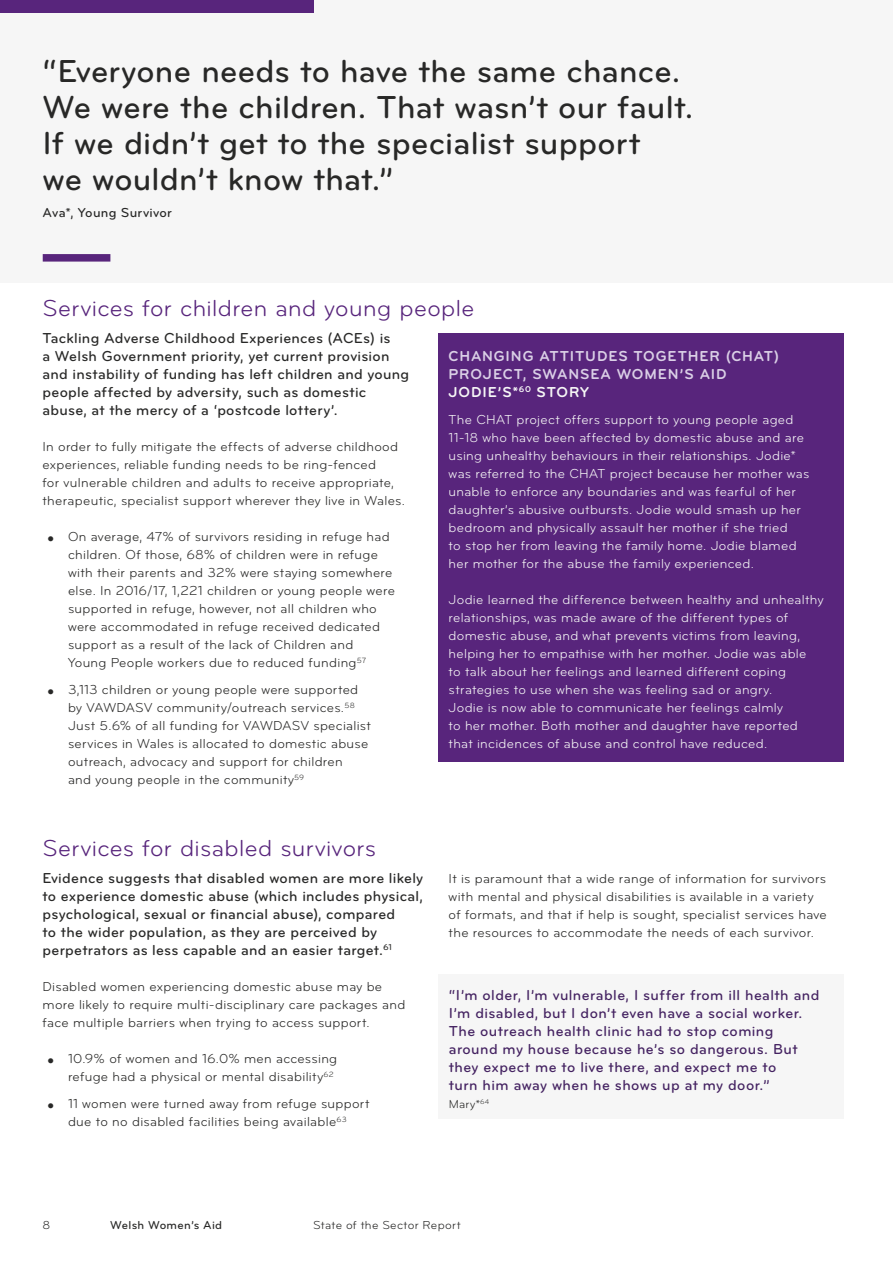
<style>
.page{position:relative;width:893px;height:1263px;background:#fff}
.page>*{position:absolute;margin:0;border:0;box-sizing:border-box;transform-origin:0 0}
.t1{font:500 33px/36px "Bryant Pro";letter-spacing:.005em;color:#282827}
.t2{font:24px "Bryant Pro";letter-spacing:.015em;color:#58257c}
.t3{font:500 15px/18px "Bryant Pro";letter-spacing:.015em;color:#282827}
.t4{font:500 15px/18px "Bryant Pro";letter-spacing:.025em;color:#442261}
.t5{font:700 15px/18px "Bryant Pro";letter-spacing:.06em;color:#dacfe6}
.t6{font:13.5px/18px "Bryant Pro";letter-spacing:.02em;color:#282827}
.t7{font:13.5px/18px "Bryant Pro";letter-spacing:.02em;color:#f6f6f6}
.t8{font:500 13.5px "Bryant Pro";letter-spacing:.02em;color:#282827}
.t9{font:12px "Bryant Pro";letter-spacing:.025em;color:#282827}
.t10{font:500 12px "Bryant Pro";letter-spacing:.025em;color:#282827}
.s1{font-size:22.5px}
.s2{color:#f6f6f6}
</style>
<div class="page">
<div style="left:438px;top:333px;width:406px;height:428px;background:#58257c"></div>
<div style="left:438px;top:975px;width:406px;height:144px;background:#f6f6f6"></div>
<div style="left:0;top:0;width:893px;height:283px;background:#f6f6f6"></div>
<div style="left:43px;top:254px;width:67px;height:8px;background:#58257c"></div>
<div style="left:0;top:0;width:313px;height:13px;background:#58257c"></div>
<h1 class="t1" style="left:43px;top:54px;width:652px">“Everyone needs to have the same chance.<br>We were the children. That wasn’t our fault.<br>If we didn’t get to the specialist support<br>we wouldn’t know that.”</h1>
<p class="t8" style="left:43px;top:206px;width:131px">Ava*, Young Survivor</p>
<h2 class="t2" style="left:43px;top:296px;width:433px">Services for children and young people</h2>
<p class="t3" style="left:43px;top:330px;width:368px">Tackling Adverse Childhood Experiences (ACEs) is<br>a Welsh Government priority, yet current provision and instability of funding has left children and young people affected by adversity, such as domestic abuse, at the mercy of a ‘postcode lottery’.</p>
<p class="t6" style="left:43px;top:438px;width:364px">In order to fully mitigate the effects of adverse childhood experiences, reliable funding needs to be ring-fenced<br>for vulnerable children and adults to receive appropriate, therapeutic, specialist support wherever they live in Wales.</p>
<p class="t6" style="left:68px;top:528px;width:328px;text-indent:-21px"><span class="s1">•</span> On average, 47% of survivors residing in refuge had children. Of those, 68% of children were in refuge with their parents and 32% were staying somewhere else. In 2016/17, 1,221 children or young people were supported in refuge, however, not all children who were accommodated in refuge received dedicated support as a result of the lack of Children and Young People workers due to reduced funding<sup>57</sup></p>
<p class="t6" style="left:68px;top:681px;width:304px;text-indent:-21px"><span class="s1">•</span> 3,113 children or young people were supported by VAWDASV community/outreach services.<sup>58<br></sup>Just 5.6% of all funding for VAWDASV specialist services in Wales is allocated to domestic abuse outreach, advocacy and support for children<br>and young people in the community<sup>59</sup></p>
<p class="t5" style="left:449px;top:348px;width:332px">CHANGING ATTITUDES TOGETHER (CHAT)<br>PROJECT, SWANSEA WOMEN’S AID<br><span class="s2">JODIE’S*</span><sup>60</sup> <span class="s2">STORY</span></p>
<p class="t7" style="left:449px;top:411px;width:362px">The CHAT project offers support to young people aged 11-18 who have been affected by domestic abuse and are using unhealthy behaviours in their relationships. Jodie* was referred to the CHAT project because her mother was unable to enforce any boundaries and was fearful of her daughter’s abusive outbursts. Jodie would smash up her bedroom and physically assault her mother if she tried<br>to stop her from leaving the family home. Jodie blamed her mother for the abuse the family experienced.</p>
<p class="t7" style="left:449px;top:591px;width:376px">Jodie learned the difference between healthy and unhealthy relationships, was made aware of the different types of domestic abuse, and what prevents victims from leaving, helping her to empathise with her mother. Jodie was able<br>to talk about her feelings and learned different coping strategies to use when she was feeling sad or angry.<br>Jodie is now able to communicate her feelings calmly<br>to her mother. Both mother and daughter have reported that incidences of abuse and control have reduced.</p>
<h2 class="t2" style="left:43px;top:836px;width:335px">Services for disabled survivors</h2>
<p class="t3" style="left:43px;top:870px;width:382px">Evidence suggests that disabled women are more likely to experience domestic abuse (which includes physical, psychological, sexual or financial abuse), compared<br>to the wider population, as they are perceived by perpetrators as less capable and an easier target.<sup>61</sup></p>
<p class="t6" style="left:43px;top:978px;width:364px">Disabled women experiencing domestic abuse may be more likely to require multi-disciplinary care packages and face multiple barriers when trying to access support.</p>
<p class="t6" style="left:47px;top:1050px;width:292px;text-align:right"><span class="s1">•</span> 10.9% of women and 16.0% men accessing refuge had a physical or mental disability<sup>62</sup></p>
<p class="t6" style="left:47px;top:1095px;width:324px;text-align:center"><span class="s1">•</span> 11 women were turned away from refuge support due to no disabled facilities being available<sup>63</sup></p>
<p class="t6" style="left:449px;top:870px;width:380px">It is paramount that a wide range of information for survivors with mental and physical disabilities is available in a variety of formats, and that if help is sought, specialist services have the resources to accommodate the needs of each survivor.</p>
<p class="t4" style="left:449px;top:987px;width:372px">“I’m older, I’m vulnerable, I suffer from ill health and I’m disabled, but I don’t even have a social worker.<br>The outreach health clinic had to stop coming around my house because he’s so dangerous. But they expect me to live there, and expect me to<br>turn him away when he shows up at my door.”</p>
<p class="t9" style="left:449px;top:1098px;width:42px">Mary*<sup>64</sup></p>
<p class="t9" style="left:43px;top:1219px;width:9px">8</p>
<p class="t10" style="left:110px;top:1219px;width:113px">Welsh Women’s Aid</p>
<p class="t9" style="left:313px;top:1219px;width:149px">State of the Sector Report</p>
</div>
